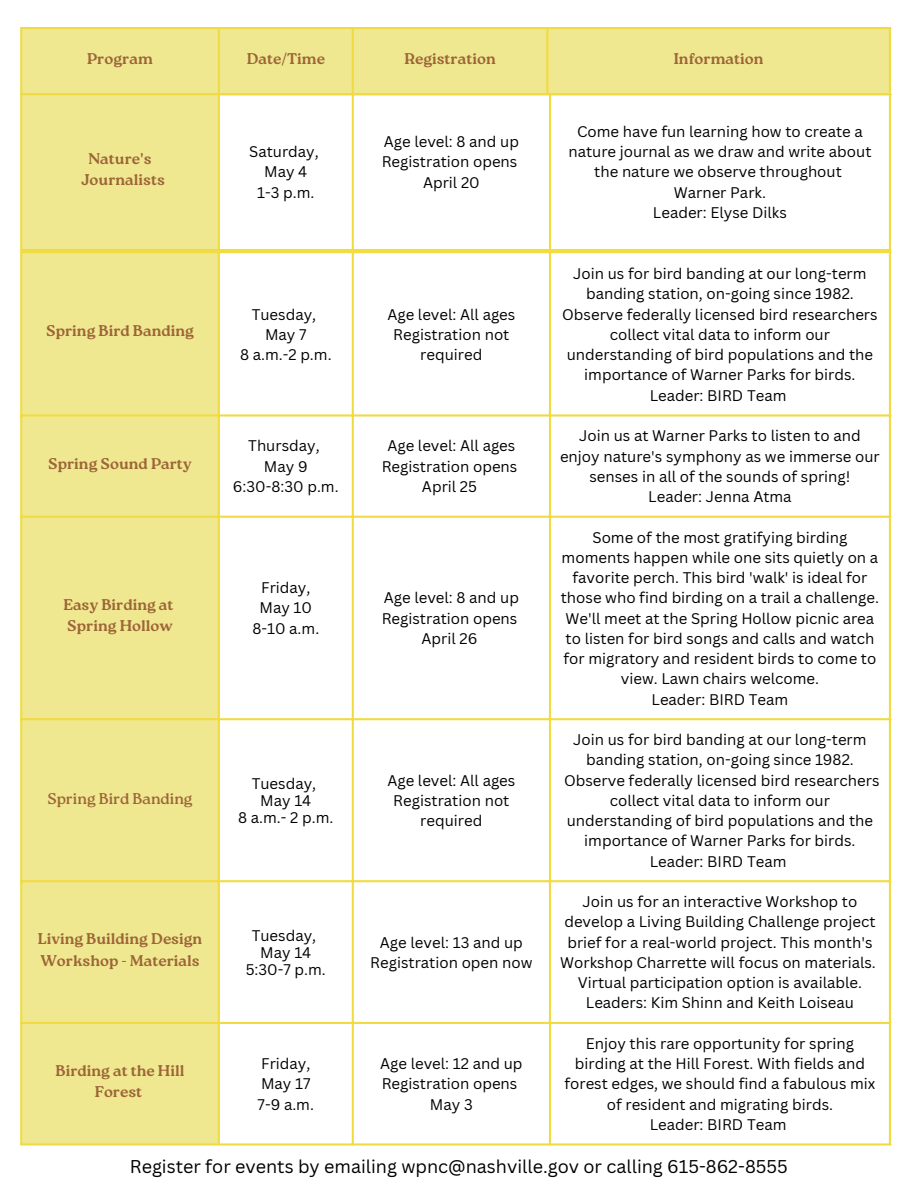
<style>
.page{position:relative;width:918px;height:1188px;background:#fff}
.page>*{position:absolute;margin:0;border:0;box-sizing:border-box;transform-origin:0 0}
.t1{font:18px "Canva Sans";color:#000}
.t2{font:700 15.45px/21.3px "Roca Two";color:#9d6538}
.t3{font:15.45px "Roca Two";color:#9d6538}
.t4{font:15px/20.2px "Canva Sans";color:#000;text-align:center}
</style>
<div class="page">
<div style="left:22px;top:29px;width:867px;height:64px;background:#efe890"></div>
<hr style="left:20px;top:29px;width:2px;height:64px;background:#f1db43">
<hr style="left:218px;top:29px;width:2px;height:64px;background:#f1db43">
<hr style="left:352px;top:29px;width:2px;height:64px;background:#f1db43">
<hr style="left:546px;top:29px;width:2px;height:64px;background:#f1db43">
<hr style="left:889px;top:29px;width:2px;height:64px;background:#f1db43">
<hr style="left:20px;top:27px;width:871px;height:2px;background:#f1db43">
<div style="left:21px;top:94px;width:198px;height:156px;background:#efe890"></div>
<hr style="left:20px;top:95px;width:2px;height:154px;background:#f1db43">
<hr style="left:218px;top:95px;width:2px;height:154px;background:#f1db43">
<hr style="left:352px;top:95px;width:2px;height:154px;background:#f1db43">
<hr style="left:549px;top:95px;width:2px;height:154px;background:#f1db43">
<hr style="left:889px;top:95px;width:2px;height:154px;background:#f1db43">
<hr style="left:20px;top:93px;width:871px;height:2px;background:#f1db43">
<hr style="left:20px;top:249px;width:871px;height:2px;background:#f1db43">
<div style="left:22px;top:253px;width:196px;height:890px;background:#efe890"></div>
<hr style="left:20px;top:253px;width:2px;height:890px;background:#f1db43">
<hr style="left:218px;top:253px;width:2px;height:890px;background:#f1db43">
<hr style="left:352px;top:253px;width:2px;height:890px;background:#f1db43">
<hr style="left:549px;top:253px;width:2px;height:890px;background:#f1db43">
<hr style="left:889px;top:253px;width:2px;height:890px;background:#f1db43">
<hr style="left:20px;top:251px;width:871px;height:2px;background:#f1db43">
<hr style="left:20px;top:414px;width:871px;height:3px;background:#f1db43">
<hr style="left:20px;top:516px;width:871px;height:2px;background:#f1db43">
<hr style="left:20px;top:718px;width:871px;height:2px;background:#f1db43">
<hr style="left:20px;top:880px;width:871px;height:2px;background:#f1db43">
<hr style="left:20px;top:1022px;width:871px;height:2px;background:#f1db43">
<hr style="left:20px;top:1143px;width:871px;height:3px;background:#f1db43">
<p class="t2" style="left:87px;top:48px;width:67px">Program</p>
<p class="t2" style="left:247px;top:48px;width:80px">Date/Time</p>
<p class="t2" style="left:404px;top:48px;width:93px">Registration</p>
<p class="t2" style="left:674px;top:48px;width:91px">Information</p>
<p class="t2" style="left:88px;top:148px;width:65px">Nature's</p>
<p class="t2" style="left:81px;top:169px;width:85px">Journalists</p>
<p class="t4" style="left:249px;top:141px;width:71px">Saturday,</p>
<p class="t4" style="left:264px;top:161px;width:45px">May 4</p>
<p class="t4" style="left:257px;top:182px;width:59px">1-3 p.m.</p>
<p class="t2" style="left:46px;top:320px;width:149px">Spring Bird Banding</p>
<p class="t2" style="left:48px;top:453px;width:145px">Spring Sound Party</p>
<p class="t2" style="left:63px;top:594px;width:112px">Easy Birding at</p>
<p class="t2" style="left:67px;top:615px;width:107px">Spring Hollow</p>
<p class="t4" style="left:252px;top:304px;width:66px">Tuesday,</p>
<p class="t4" style="left:265px;top:324px;width:43px">May 7</p>
<p class="t4" style="left:240px;top:344px;width:93px">8 a.m.-2 p.m.</p>
<p class="t4" style="left:248px;top:435px;width:73px">Thursday,</p>
<p class="t4" style="left:264px;top:456px;width:45px">May 9</p>
<p class="t4" style="left:233px;top:476px;width:107px">6:30-8:30 p.m.</p>
<p class="t4" style="left:261px;top:577px;width:51px">Friday,</p>
<p class="t4" style="left:260px;top:597px;width:54px">May 10</p>
<p class="t4" style="left:252px;top:618px;width:68px">8-10 a.m.</p>
<p class="t3" style="left:47px;top:789px;width:147px">Spring Bird Banding</p>
<p class="t4" style="left:252px;top:773px;width:66px">Tuesday,</p>
<p class="t4" style="left:260px;top:790px;width:53px">May 14</p>
<p class="t4" style="left:238px;top:807px;width:97px">8 a.m.- 2 p.m.</p>
<p class="t2" style="left:38px;top:928px;width:166px">Living Building Design<br>Workshop - Materials</p>
<p class="t4" style="left:252px;top:925px;width:66px">Tuesday,</p>
<p class="t4" style="left:260px;top:942px;width:53px">May 14</p>
<p class="t4" style="left:246px;top:959px;width:82px">5:30-7 p.m.</p>
<p class="t2" style="left:56px;top:1060px;width:130px;text-align:center">Birding at the Hill<br>Forest</p>
<p class="t4" style="left:261px;top:1053px;width:51px">Friday,</p>
<p class="t4" style="left:261px;top:1073px;width:51px">May 17</p>
<p class="t4" style="left:258px;top:1094px;width:58px">7-9 a.m.</p>
<p class="t4" style="left:384px;top:131px;width:137px">Age level: 8 and up</p>
<p class="t4" style="left:382px;top:151px;width:137px">Registration opens</p>
<p class="t4" style="left:423px;top:172px;width:58px">April 20</p>
<p class="t4" style="left:387px;top:304px;width:130px">Age level: All ages</p>
<p class="t4" style="left:393px;top:324px;width:118px">Registration not required</p>
<p class="t4" style="left:387px;top:435px;width:130px">Age level: All ages</p>
<p class="t4" style="left:382px;top:456px;width:137px">Registration opens</p>
<p class="t4" style="left:422px;top:476px;width:57px">April 25</p>
<p class="t4" style="left:384px;top:587px;width:137px">Age level: 8 and up</p>
<p class="t4" style="left:382px;top:608px;width:137px">Registration opens</p>
<p class="t4" style="left:422px;top:628px;width:57px">April 26</p>
<p class="t4" style="left:387px;top:770px;width:130px">Age level: All ages</p>
<p class="t4" style="left:393px;top:790px;width:118px">Registration not required</p>
<p class="t4" style="left:380px;top:932px;width:144px">Age level: 13 and up</p>
<p class="t4" style="left:370px;top:952px;width:164px">Registration open now</p>
<p class="t4" style="left:380px;top:1053px;width:144px">Age level: 12 and up</p>
<p class="t4" style="left:382px;top:1073px;width:137px">Registration opens</p>
<p class="t4" style="left:430px;top:1094px;width:44px">May 3</p>
<p class="t4" style="left:568px;top:121px;width:305px">Come have fun learning how to create a nature journal as we draw and write about the nature we observe throughout</p>
<p class="t4" style="left:674px;top:182px;width:94px">Warner Park.</p>
<p class="t4" style="left:653px;top:202px;width:136px">Leader: Elyse Dilks</p>
<p class="t4" style="left:562px;top:263px;width:317px">Join us for bird banding at our long-term banding station, on-going since 1982.<br>Observe federally licensed bird researchers collect vital data to inform our understanding of bird populations and the importance of Warner Parks for birds.</p>
<p class="t4" style="left:650px;top:385px;width:138px">Leader: BIRD Team</p>
<p class="t4" style="left:560px;top:425px;width:321px">Join us at Warner Parks to listen to and enjoy nature's symphony as we immerse our senses in all of the sounds of spring!</p>
<p class="t4" style="left:648px;top:486px;width:145px">Leader: Jenna Atma</p>
<p class="t4" style="left:561px;top:527px;width:320px">Some of the most gratifying birding moments happen while one sits quietly on a favorite perch. This bird 'walk' is ideal for those who find birding on a trail a challenge.<br>We'll meet at the Spring Hollow picnic area to listen for bird songs and calls and watch for migratory and resident birds to come to view. Lawn chairs welcome.</p>
<p class="t4" style="left:652px;top:689px;width:138px">Leader: BIRD Team</p>
<p class="t4" style="left:573px;top:729px;width:295px">Join us for bird banding at our long-term banding station, on-going since 1982.</p>
<p class="t4" style="left:564px;top:770px;width:317px">Observe federally licensed bird researchers collect vital data to inform our understanding of bird populations and the importance of Warner Parks for birds.</p>
<p class="t4" style="left:650px;top:851px;width:138px">Leader: BIRD Team</p>
<p class="t4" style="left:560px;top:891px;width:317px">Join us for an interactive Workshop to develop a Living Building Challenge project brief for a real-world project. This month's Workshop Charrette will focus on materials.<br>Virtual participation option is available.</p>
<p class="t4" style="left:586px;top:992px;width:270px">Leaders: Kim Shinn and Keith Loiseau</p>
<p class="t4" style="left:564px;top:1033px;width:312px">Enjoy this rare opportunity for spring birding at the Hill Forest. With fields and forest edges, we should find a fabulous mix of resident and migrating birds.</p>
<h1 class="t4" style="left:650px;top:1114px;width:138px">Leader: BIRD Team</h1>
<p class="t1" style="left:130px;top:1154px;width:659px">Register for events by emailing wpnc@nashville.gov or calling 615-862-8555</p>
</div>
